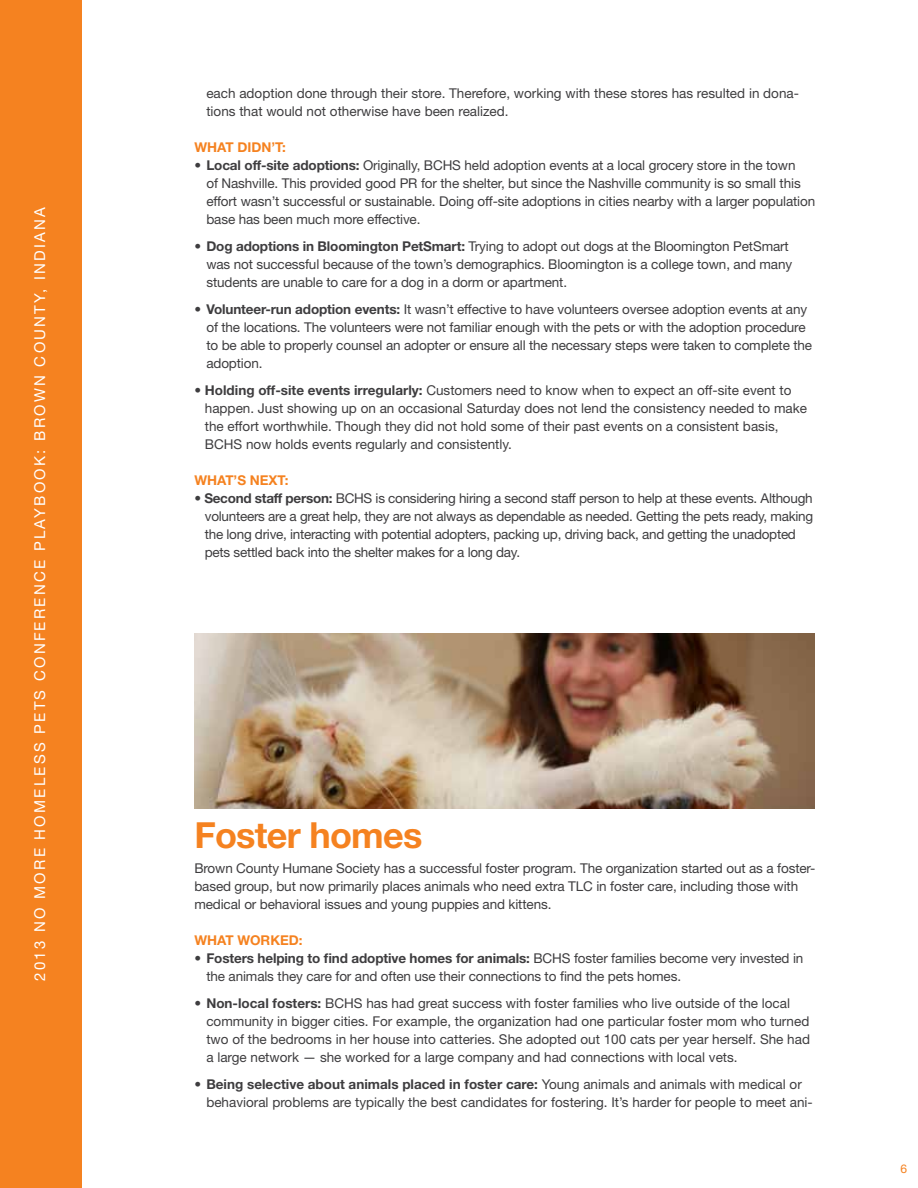
<style>
.page{position:relative;width:918px;height:1188px;background:#fff}
.page>*{position:absolute;margin:0;border:0;box-sizing:border-box;transform-origin:0 0}
.t1{font:700 36px "Helvetica Neue LT Std";letter-spacing:-.02em;color:#f58220}
.t2{font:15px "Helvetica Neue LT Std";letter-spacing:.15em;color:#fff}
.t3{font:13.5px/18px "Helvetica Neue LT Std";letter-spacing:-.01em;color:#3e3d3f}
.t4{font:700 13.5px "Helvetica Neue LT Std";color:#f58220}
.t5{font:12px "Helvetica Neue LT Std";color:#f58220}
.s1{font-weight:700}
</style>
<div class="page">
<div style="left:0;top:0;width:81px;height:1188px;background:#f58220"></div>
<img style="left:194px;top:634px;width:620px;height:175px">
<p class="t2" style="left:31px;top:981px;width:775px;rotate:-90deg">2013 No More Hom eless Pets Con ferenc e Playbook: Brown Coun ty, Indian a</p>
<p class="t3" style="left:206px;top:84px;width:594px">each adoption done through their store. Therefore, working with these stores has resulted in dona&shy;tions that would not otherwise have been realized.</p>
<p class="t4" style="left:194px;top:139px;width:93px">What didn’t:</p>
<p class="t3" style="left:206px;top:156px;width:610px;text-indent:-12px">• <span class="s1">Local off-site adoptions:</span> Originally, BCHS held adoption events at a local grocery store in the town<br>of Nashville. This provided good PR for the shelter, but since the Nashville community is so small this effort wasn’t successful or sustainable. Doing off-site adoptions in cities nearby with a larger population base has been much more effective.</p>
<p class="t3" style="left:206px;top:237px;width:587px;text-indent:-12px">• <span class="s1">Dog adoptions in Bloomington PetSmart:</span> Trying to adopt out dogs at the Bloomington PetSmart was not successful because of the town’s demographics. Bloomington is a college town, and many students are unable to care for a dog in a dorm or apartment.</p>
<p class="t3" style="left:206px;top:300px;width:607px;text-indent:-12px">• <span class="s1">Volunteer-run adoption events:</span> It wasn’t effective to have volunteers oversee adoption events at any of the locations. The volunteers were not familiar enough with the pets or with the adoption procedure to be able to properly counsel an adopter or ensure all the necessary steps were taken to complete the adoption.</p>
<p class="t3" style="left:205px;top:381px;width:604px;text-indent:-11px">• <span class="s1">Holding off-site events irregularly:</span> Customers need to know when to expect an off-site event to happen. Just showing up on an occasional Saturday does not lend the consistency needed to make the effort worthwhile. Though they did not hold some of their past events on a consistent basis, BCHS now holds events regularly and consistently.</p>
<p class="t4" style="left:194px;top:472px;width:96px">What’s NEXT:</p>
<p class="t3" style="left:205px;top:489px;width:610px;text-indent:-11px">• <span class="s1">Second staff person:</span> BCHS is considering hiring a second staff person to help at these events. Although volunteers are a great help, they are not always as dependable as needed. Getting the pets ready, making the long drive, interacting with potential adopters, packing up, driving back, and getting the unadopted pets settled back into the shelter makes for a long day.</p>
<h1 class="t1" style="left:194px;top:813px;width:230px">Foster homes</h1>
<p class="t3" style="left:194px;top:859px;width:623px">Brown County Humane Society has a successful foster program. The organization started out as a foster&shy;based group, but now primarily places animals who need extra TLC in foster care, including those with medical or behavioral issues and young puppies and kittens.</p>
<p class="t4" style="left:194px;top:932px;width:110px">What worked:</p>
<p class="t3" style="left:206px;top:949px;width:599px;text-indent:-12px">• <span class="s1">Fosters helping to find adoptive homes for animals:</span> BCHS foster families become very invested in the animals they care for and often use their connections to find the pets homes.</p>
<p class="t3" style="left:206px;top:994px;width:605px;text-indent:-12px">• <span class="s1">Non-local fosters:</span> BCHS has had great success with foster families who live outside of the local community in bigger cities. For example, the organization had one particular foster mom who turned two of the bedrooms in her house into catteries. She adopted out 100 cats per year herself. She had a large network — she worked for a large company and had connections with local vets.</p>
<p class="t3" style="left:206px;top:1075px;width:608px;text-indent:-12px">• <span class="s1">Being selective about animals placed in foster care:</span> Young animals and animals with medical or behavioral problems are typically the best candidates for fostering. It’s harder for people to meet ani-</p>
<p class="t5" style="left:901px;top:1162px;width:8px">6</p>
</div>
